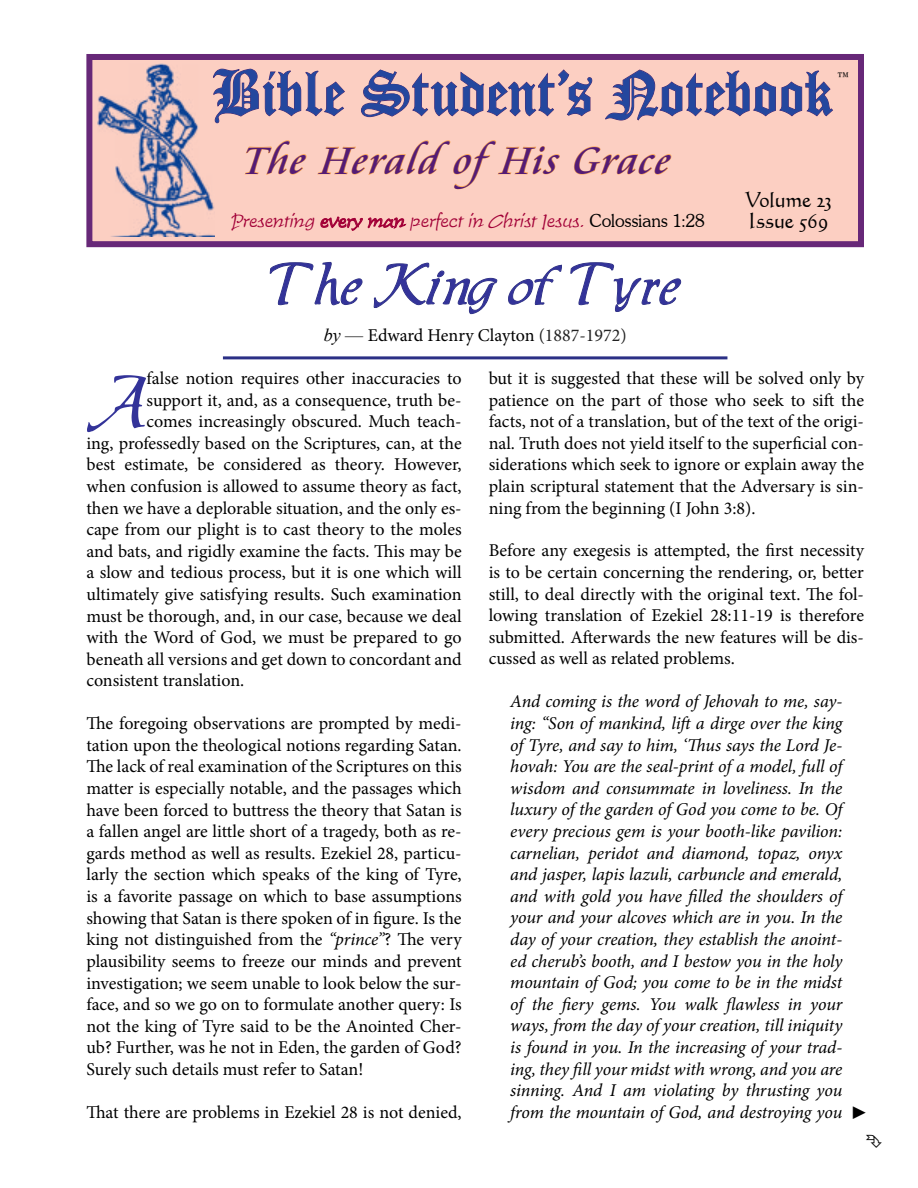
<style>
.page{position:relative;width:918px;height:1188px;background:#fff}
.page>*{position:absolute;margin:0;border:0;box-sizing:border-box;transform-origin:0 0}
.t1{font:74.55px "Allure SSK";color:#339}
.t2{font:69px "Cloister Black BT";color:#24479e}
.t3{font:54px "Allure SSK";color:#339}
.t4{font:italic 42px "Cataneo BT";color:#541b74}
.t5{font:21px "Calligraphic 421 BT Roman B";letter-spacing:-.01em;color:#000}
.t6{font:18px/21.6px "Minion Pro";color:#000;text-align:justify}
.t7{font:italic 18px/21.6px "Minion Pro";letter-spacing:-.01em;color:#000}
.t8{font:italic 18px "Time Scr D Ligh";color:#a20037}
.t9{font:300 18px "Souvenir IT Cby BT";color:#000}
.s1{font-family:"Souvenir IT Cby BT";font-weight:300;font-style:normal;color:#000}
.s2{font-family:"Times New Roman";font-style:italic}
.s3{font-family:"Times New Roman"}
.s4{color:#222}
.s5{font-style:italic}
.s6{font-family:"Times New Roman";font-style:normal}
</style>
<div class="page">
<div style="left:86px;top:54px;width:778px;height:193px;background:#fccfc2;border:6px solid #672878"></div>
<svg style="left:215px;top:68px;width:130px;height:56px"></svg>
<svg style="left:361px;top:69px;width:232px;height:48px"></svg>
<svg style="left:605px;top:69px;width:228px;height:52px"></svg>
<svg style="left:244px;top:140px;width:62px;height:35px"></svg>
<svg style="left:317px;top:140px;width:243px;height:50px"></svg>
<svg style="left:573px;top:146px;width:98px;height:29px"></svg>
<hr style="left:223px;top:356px;width:504px;height:3px;background:#2b3086">
<svg style="left:320px;top:216px;width:87px;height:15px"></svg>
<img style="left:97px;top:64px;width:118px;height:172px">
<svg style="left:269px;top:262px;width:94px;height:44px"></svg>
<svg style="left:373px;top:262px;width:125px;height:52px"></svg>
<svg style="left:508px;top:264px;width:54px;height:41px"></svg>
<svg style="left:570px;top:262px;width:111px;height:50px"></svg>
<h2 class="t2" style="left:212px;top:51px;width:621px">Bible Student’s Notebook</h2>
<p class="t9" style="left:836px;top:67px;width:16px">™</p>
<h3 class="t4" style="left:242px;top:134px;width:438px">The Herald ofHis Grace</h3>
<p class="t5" style="left:745px;top:186px;width:89px">Volume 23</p>
<p class="t8" style="left:231px;top:211px;width:476px">Presenting every man perfect in Christ Jesus. <span class="s1">C o l o s s i a n s 1: 2 8</span></p>
<p class="t5" style="left:748px;top:207px;width:82px">Issue 569</p>
<h3 class="t3" style="left:270px;top:262px;width:412px">The King of Tyre</h3>
<p class="t6" style="left:324px;top:325px;width:304px"><span class="s2">by</span> <span class="s3">—</span> Edward Henry Clayton <span class="s4">(1887-1972)</span></p>
<h1 class="t1" style="left:86px;top:369px;width:62px">A</h1>
<p class="t6" style="left:147px;top:368px;width:317px">false notion requires other inaccuracies to</p>
<p class="t6" style="left:147px;top:389px;width:317px">support it, and, as a consequence, truth be-</p>
<p class="t6" style="left:147px;top:411px;width:317px">comes increasingly obscured. Much teach-</p>
<p class="t6" style="left:86px;top:432px;width:377px">ing, professedly based on the Scriptures, can, at the</p>
<p class="t6" style="left:86px;top:454px;width:377px">best estimate, be considered as theory. However,</p>
<p class="t6" style="left:86px;top:476px;width:377px">when confusion is allowed to assume theory as fact,</p>
<p class="t6" style="left:86px;top:497px;width:377px">then we have a deplorable situation, and the only es-</p>
<p class="t6" style="left:86px;top:519px;width:377px">cape from our plight is to cast theory to the moles</p>
<p class="t6" style="left:86px;top:540px;width:377px">and bats, and rigidly examine the facts. This may be</p>
<p class="t6" style="left:86px;top:562px;width:377px">a slow and tedious process, but it is one which will</p>
<p class="t6" style="left:86px;top:584px;width:377px">ultimately give satisfying results. Such examination</p>
<p class="t6" style="left:86px;top:605px;width:377px">must be thorough, and, in our case, because we deal</p>
<p class="t6" style="left:86px;top:627px;width:377px">with the Word of God, we must be prepared to go</p>
<p class="t6" style="left:86px;top:648px;width:377px">beneath all versions and get down to concordant and</p>
<p class="t6" style="left:86px;top:670px;width:160px">consistent translation.</p>
<p class="t6" style="left:86px;top:713px;width:377px">The foregoing observations are prompted by medi&shy;tation upon the theological notions regarding Satan.<br>The lack of real examination of the Scriptures on this matter is especially notable, and the passages which have been forced to buttress the theory that Satan is a fallen angel are little short of a tragedy, both as re&shy;gards method as well as results. Ezekiel 28, particu&shy;larly the section which speaks of the king of Tyre, is a favorite passage on which to base assumptions showing that Satan is there spoken of in figure. Is the king not distinguished from the <span class="s5">“prince”</span>? The very plausibility seems to freeze our minds and prevent investigation; we seem unable to look below the sur&shy;face, and so we go on to formulate another query: Is not the king of Tyre said to be the Anointed Cher&shy;ub? Further, was he not in Eden, the garden of God?<br>Surely such details must refer to Satan!</p>
<p class="t6" style="left:86px;top:1101px;width:377px">That there are problems in Ezekiel 28 is not denied,</p>
<p class="t6" style="left:489px;top:368px;width:377px">but it is suggested that these will be solved only by patience on the part of those who seek to sift the facts, not of a translation, but of the text of the origi&shy;nal. Truth does not yield itself to the superficial con&shy;siderations which seek to ignore or explain away the plain scriptural statement that the Adversary is sin&shy;ning from the beginning (I John 3:8).</p>
<p class="t6" style="left:489px;top:540px;width:377px">Before any exegesis is attempted, the first necessity is to be certain concerning the rendering, or, better still, to deal directly with the original text. The fol&shy;lowing translation of Ezekiel 28:11-19 is therefore submitted. Afterwards the new features will be dis&shy;cussed as well as related problems.</p>
<p class="t7" style="left:510px;top:691px;width:360px">And coming is the word of Jehovah to me, say&shy;ing: “Son of mankind, lift a dirge over the king<br>of Tyre, and say to him, ‘Thus says the Lord Je&shy;hovah: You are the seal-print of a model, full of wisdom and consummate in loveliness. In the luxury of the garden of God you come to be. Of every precious gem is your booth-like pavilion: carnelian, peridot and diamond, topaz, onyx and jasper, lapis lazuli, carbuncle and emerald, and with gold you have filled the shoulders of your and your alcoves which are in you. In the day of your creation, they establish the anoint-<br>ed cherub’s booth, and I bestow you in the holy mountain of God; you come to be in the midst<br>of the fiery gems. You walk flawless in your ways, from the day of your creation, till iniquity<br>is found in you. In the increasing of your trad&shy;ing, they fill your midst with wrong, and you are sinning. And I am violating by thrusting you from the mountain of God, and destroying you <span class="s6">►</span></p>
</div>
